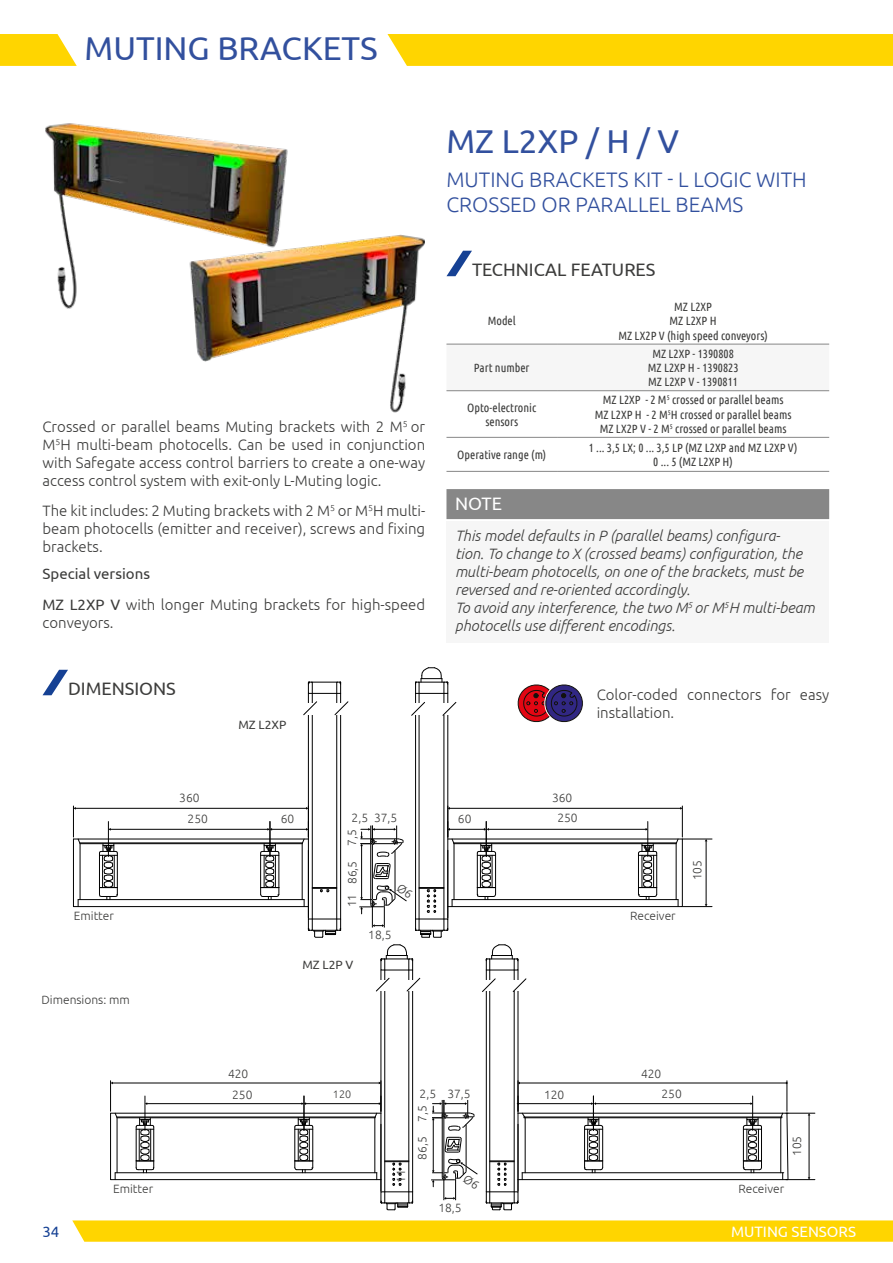
<style>
.page{position:relative;width:893px;height:1263px;background:#fff}
.page>*{position:absolute;margin:0;border:0;box-sizing:border-box;transform-origin:0 0}
.t1{font:33px "Ubuntu";color:#32509e}
.t2{font:300 21px/25.2px "Ubuntu";color:#32509e}
.t3{font:18px "Ubuntu";color:#3c3c3b}
.t4{font:18px "Ubuntu";color:#fff}
.t5{font:300 15px/18px "Ubuntu";color:#3c3c3b;text-align:justify}
.t6{font:italic 300 15px/18px "Ubuntu";color:#3c3c3b}
.t7{font:15px "Ubuntu";color:#fff}
.t8{font:15px "Ubuntu";color:#164194}
.t9{font:12px/14.4px "Ubuntu Condensed";color:#3c3c3b;text-align:center}
.t10{font:300 12px "Ubuntu";color:#3c3c3b}
.t11{font:12px "Ubuntu";color:#3c3c3b}
.t12{font:300 10.8px "Ubuntu";color:#3c3c3b}
.s1{font-weight:400}
</style>
<div class="page">
<svg style="left:72px;top:1220px;width:821px;height:22px;background:#ffd60a"></svg>
<svg style="left:0;top:34px;width:77px;height:32px;background:#ffda21"></svg>
<div style="left:387px;top:34px;width:506px;height:32px;background:#ffd500"></div>
<hr style="left:381px;top:970px;width:1px;height:222px;background:#000">
<hr style="left:412px;top:970px;width:1px;height:222px;background:#000">
<hr style="left:384px;top:970px;width:1px;height:222px;background:#000">
<hr style="left:409px;top:970px;width:1px;height:222px;background:#000">
<svg style="left:380px;top:944px;width:33px;height:26px"></svg>
<hr style="left:518px;top:970px;width:1px;height:222px;background:#000">
<hr style="left:486px;top:970px;width:1px;height:222px;background:#000">
<hr style="left:514px;top:970px;width:1px;height:222px;background:#000">
<hr style="left:489px;top:970px;width:1px;height:222px;background:#000">
<svg style="left:486px;top:944px;width:33px;height:26px"></svg>
<hr style="left:110px;top:1081px;width:1px;height:30px;background:#000">
<hr style="left:787px;top:1081px;width:1px;height:30px;background:#000">
<hr style="left:112px;top:1083px;width:267px;height:1px;background:#000">
<svg style="left:110px;top:1096px;width:303px;height:114px"></svg>
<svg style="left:376px;top:977px;width:14px;height:15px"></svg>
<svg style="left:406px;top:977px;width:15px;height:15px"></svg>
<svg style="left:482px;top:978px;width:14px;height:14px"></svg>
<svg style="left:512px;top:978px;width:15px;height:14px"></svg>
<hr style="left:519px;top:1083px;width:267px;height:1px;background:#000">
<svg style="left:486px;top:1096px;width:329px;height:114px"></svg>
<hr style="left:442px;top:1115px;width:1px;height:62px;background:#000">
<hr style="left:444px;top:1118px;width:1px;height:54px;background:#000">
<hr style="left:466px;top:1124px;width:1px;height:47px;background:#000">
<svg style="left:445px;top:1137px;width:17px;height:16px"></svg>
<hr style="left:433px;top:1120px;width:1px;height:51px;background:#000">
<svg style="left:432px;top:1100px;width:43px;height:31px"></svg>
<svg style="left:308px;top:682px;width:33px;height:12px"></svg>
<hr style="left:308px;top:693px;width:1px;height:226px;background:#000">
<hr style="left:340px;top:693px;width:1px;height:226px;background:#000">
<hr style="left:312px;top:693px;width:1px;height:226px;background:#000">
<hr style="left:336px;top:693px;width:1px;height:226px;background:#000">
<hr style="left:447px;top:693px;width:1px;height:226px;background:#000">
<hr style="left:415px;top:693px;width:1px;height:226px;background:#000">
<hr style="left:444px;top:693px;width:1px;height:226px;background:#000">
<hr style="left:419px;top:693px;width:1px;height:226px;background:#000">
<svg style="left:415px;top:667px;width:34px;height:27px"></svg>
<hr style="left:73px;top:806px;width:1px;height:31px;background:#000">
<hr style="left:682px;top:806px;width:1px;height:31px;background:#000">
<svg style="left:308px;top:918px;width:33px;height:20px"></svg>
<hr style="left:75px;top:808px;width:231px;height:1px;background:#000">
<svg style="left:73px;top:821px;width:264px;height:86px"></svg>
<svg style="left:303px;top:701px;width:14px;height:14px"></svg>
<svg style="left:334px;top:701px;width:15px;height:14px"></svg>
<svg style="left:411px;top:702px;width:14px;height:14px"></svg>
<svg style="left:442px;top:702px;width:15px;height:14px"></svg>
<hr style="left:450px;top:808px;width:231px;height:1px;background:#000">
<img style="left:45px;top:123px;width:243px;height:186px">
<div style="left:446px;top:489px;width:383px;height:30px;background:#878787"></div>
<div style="left:446px;top:521px;width:383px;height:121px;background:#f6f6f6"></div>
<svg style="left:446px;top:251px;width:26px;height:25px"></svg>
<hr style="left:446px;top:390px;width:111px;height:1px;background:#878787">
<hr style="left:557px;top:390px;width:272px;height:1px;background:#878787">
<hr style="left:446px;top:437px;width:111px;height:1px;background:#878787">
<hr style="left:557px;top:437px;width:272px;height:1px;background:#878787">
<hr style="left:446px;top:344px;width:111px;height:1px;background:#878787">
<hr style="left:557px;top:344px;width:272px;height:1px;background:#878787">
<hr style="left:446px;top:471px;width:111px;height:1px;background:#878787">
<hr style="left:557px;top:471px;width:272px;height:1px;background:#878787">
<svg style="left:43px;top:670px;width:25px;height:25px"></svg>
<img style="left:180px;top:220px;width:244px;height:193px">
<svg style="left:517px;top:684px;width:66px;height:39px"></svg>
<svg style="left:359px;top:821px;width:353px;height:117px"></svg>
<svg style="left:431px;top:1159px;width:47px;height:41px"></svg>
<h1 class="t1" style="left:85px;top:28px;width:295px">MUTING BRACKETS</h1>
<p class="t5" style="left:43px;top:417px;width:384px">Crossed or parallel beams Muting brackets with 2 M<sup>5</sup> or M<sup>5</sup>H multi-beam photocells. Can be used in conjunction with Safegate access control barriers to create a one-way access control system with exit-only L-Muting logic.</p>
<p class="t5" style="left:43px;top:502px;width:384px">The kit includes: 2 Muting brackets with 2 M<sup>5</sup> or M<sup>5</sup>H multi&shy;beam photocells (emitter and receiver), screws and fixing brackets.</p>
<p class="t5" style="left:43px;top:558px;width:384px;line-height:30.8px"><span class="s1">Special versions<br>MZ L2XP V</span> with longer Muting brackets for high-speed</p>
<p class="t5" style="left:43px;top:613px;width:73px">conveyors.</p>
<h1 class="t1" style="left:446px;top:121px;width:234px">MZ L2XP / H / V</h1>
<h2 class="t2" style="left:446px;top:166px;width:362px">MUTING BRACKETS KIT - L LOGIC WITH<br>CROSSED OR PARALLEL BEAMS</h2>
<p class="t3" style="left:472px;top:259px;width:185px">TECHNICAL FEATURES</p>
<p class="t9" style="left:488px;top:314px;width:30px">Model</p>
<p class="t9" style="left:618px;top:299px;width:151px">MZ L2XP<br>MZ L2XP H<br>MZ LX2P V (high speed conveyors)</p>
<p class="t9" style="left:474px;top:360px;width:57px">Part number</p>
<p class="t9" style="left:648px;top:346px;width:92px">MZ L2XP - 1390808<br>MZ L2XP H - 1390823<br>MZ L2XP V - 1390811</p>
<p class="t9" style="left:467px;top:400px;width:71px">Opto-electronic sensors</p>
<p class="t9" style="left:595px;top:392px;width:198px">MZ L2XP - 2 M<sup>5</sup> crossed or parallel beams<br>MZ L2XP H - 2 M<sup>5</sup>H crossed or parallel beams<br>MZ LX2P V - 2 M<sup>5</sup> crossed or parallel beams</p>
<p class="t9" style="left:457px;top:447px;width:90px">Operative range (m)</p>
<p class="t9" style="left:589px;top:440px;width:210px">1 ... 3,5 LX; 0 ... 3,5 LP (MZ L2XP and MZ L2XP V)<br>0 ... 5 (MZ L2XP H)</p>
<p class="t4" style="left:455px;top:493px;width:49px">NOTE</p>
<p class="t6" style="left:455px;top:526px;width:361px">This model defaults in P (parallel beams) configura-<br>tion. To change to X (crossed beams) configuration, the multi-beam photocells, on one of the brackets, must be reversed and re-oriented accordingly.<br>To avoid any interference, the two M<sup>5</sup> or M<sup>5</sup>H multi-beam photocells use different encodings.</p>
<p class="t3" style="left:68px;top:678px;width:109px">DIMENSIONS</p>
<p class="t5" style="left:597px;top:685px;width:234px">Color-coded connectors for easy installation.</p>
<p class="t11" style="left:239px;top:717px;width:49px">MZ L2XP</p>
<p class="t10" style="left:179px;top:790px;width:22px">360</p>
<p class="t10" style="left:552px;top:790px;width:22px">360</p>
<p class="t10" style="left:188px;top:812px;width:22px">250</p>
<p class="t10" style="left:281px;top:812px;width:15px">60</p>
<p class="t10" style="left:352px;top:810px;width:47px">2,5 37,5</p>
<p class="t10" style="left:458px;top:812px;width:15px">60</p>
<p class="t10" style="left:557px;top:811px;width:22px">250</p>
<p class="t10" style="left:345px;top:846px;width:18px;rotate:-90deg">7,5</p>
<p class="t10" style="left:345px;top:884px;width:25px;rotate:-90deg">86,5</p>
<p class="t10" style="left:690px;top:880px;width:22px;rotate:-90deg">105</p>
<p class="t10" style="left:345px;top:907px;width:15px;rotate:-90deg">11</p>
<p class="t10" style="left:74px;top:908px;width:42px">Emitter</p>
<p class="t10" style="left:630px;top:908px;width:47px">Receiver</p>
<p class="t10" style="left:368px;top:927px;width:25px">18,5</p>
<p class="t11" style="left:302px;top:958px;width:53px">MZ L2P V</p>
<p class="t10" style="left:41px;top:992px;width:90px">Dimensions: mm</p>
<p class="t10" style="left:228px;top:1066px;width:22px">420</p>
<p class="t10" style="left:641px;top:1066px;width:22px">420</p>
<p class="t10" style="left:232px;top:1087px;width:22px">250</p>
<p class="t12" style="left:333px;top:1088px;width:20px">120</p>
<p class="t10" style="left:420px;top:1086px;width:52px">2,5 37,5</p>
<p class="t10" style="left:544px;top:1087px;width:22px">120</p>
<p class="t10" style="left:661px;top:1086px;width:22px">250</p>
<p class="t10" style="left:415px;top:1122px;width:18px;rotate:-90deg">7,5</p>
<p class="t10" style="left:415px;top:1160px;width:25px;rotate:-90deg">86,5</p>
<p class="t10" style="left:790px;top:1156px;width:22px;rotate:-90deg">105</p>
<p class="t10" style="left:113px;top:1181px;width:42px">Emitter</p>
<p class="t10" style="left:394px;top:1183px;width:15px;rotate:-90deg">11</p>
<p class="t10" style="left:738px;top:1181px;width:47px">Receiver</p>
<p class="t10" style="left:438px;top:1200px;width:25px">18,5</p>
<p class="t8" style="left:43px;top:1222px;width:18px">34</p>
<p class="t7" style="left:731px;top:1222px;width:126px">MUTING SENSORS</p>
</div>
